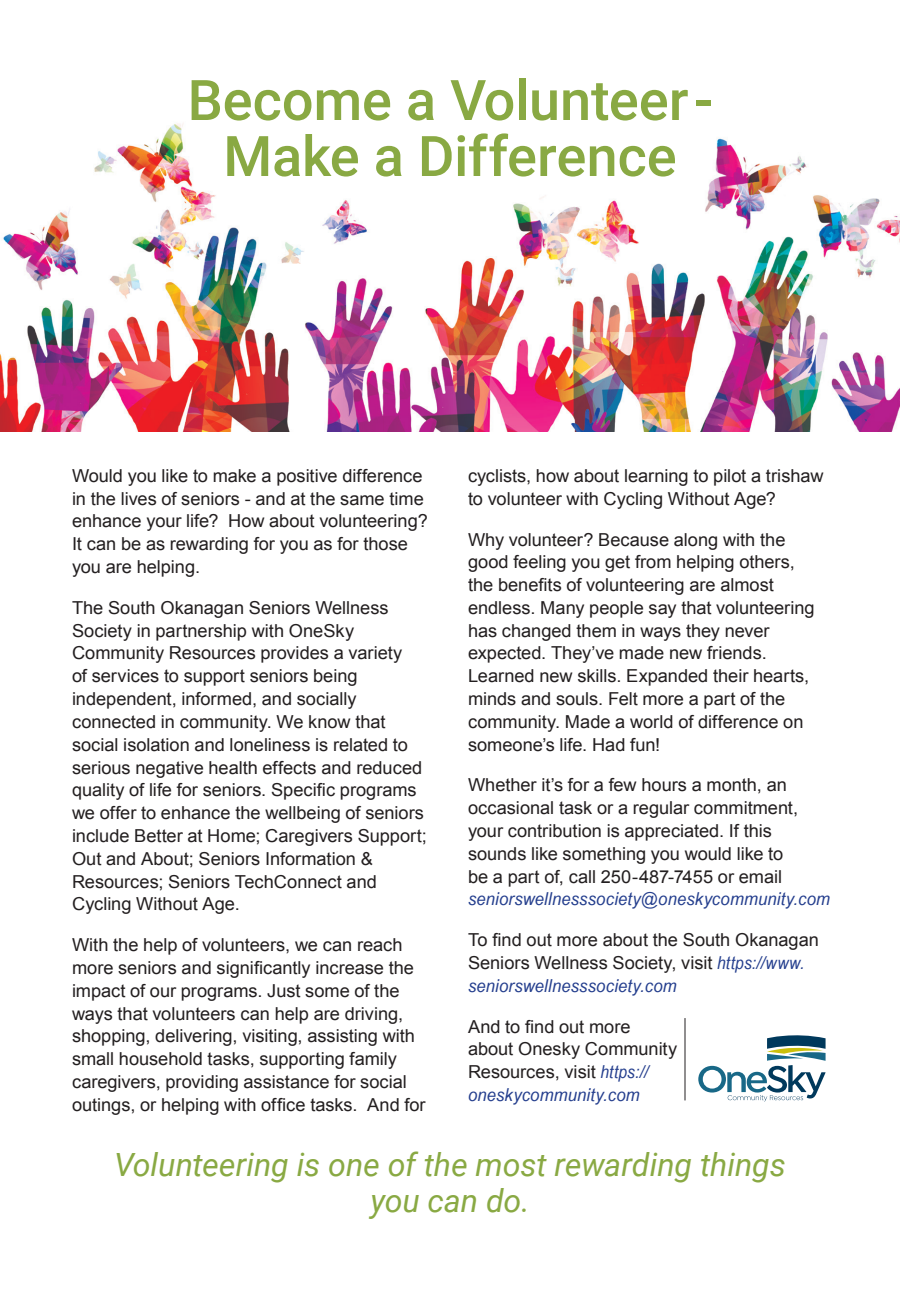
<style>
.page{position:relative;width:900px;height:1296px;background:#fff}
.page>*{position:absolute;margin:0;border:0;box-sizing:border-box;transform-origin:0 0}
.t1{font:500 56px/56px "Roboto";letter-spacing:-.005em;color:#89a943;text-align:center}
.t2{font:italic 32px/36px "Roboto";letter-spacing:-.005em;color:#89a943;text-align:center}
.t3{font:17.8px/22.8px "Arial";letter-spacing:-.005em;color:#231f20}
.t4{font:italic 17.8px "Arial Narrow";letter-spacing:.005em;color:#253f8e;scale:1.14 1}
.s1{font-family:"Arial Narrow";font-style:italic;color:#253f8e}
</style>
<div class="page">
<img style="left:0;top:123px;width:900px;height:309px">
<hr style="left:685px;top:1018px;width:1px;height:82px;background:#231f20">
<svg style="left:698px;top:1035px;width:128px;height:66px"></svg>
<h1 class="t1" style="left:188px;top:70px;width:526px">Become a Volunteer ‑<br>Make a Difference</h1>
<p class="t3" style="left:72px;top:464px;width:357px">Would you like to make a positive difference in the lives of seniors - and at the same time enhance your life? How about volunteering?<br>It can be as rewarding for you as for those you are helping.</p>
<p class="t3" style="left:72px;top:596px;width:357px">The South Okanagan Seniors Wellness Society in partnership with OneSky Community Resources provides a variety<br>of services to support seniors being independent, informed, and socially connected in community. We know that social isolation and loneliness is related to serious negative health effects and reduced quality of life for seniors. Specific programs we offer to enhance the wellbeing of seniors include Better at Home; Caregivers Support; Out and About; Seniors Information &amp; Resources; Seniors TechConnect and Cycling Without Age.</p>
<p class="t3" style="left:72px;top:934px;width:355px">With the help of volunteers, we can reach more seniors and significantly increase the impact of our programs. Just some of the ways that volunteers can help are driving, shopping, delivering, visiting, assisting with small household tasks, supporting family caregivers, providing assistance for social outings, or helping with office tasks. And for</p>
<p class="t3" style="left:468px;top:465px;width:357px">cyclists, how about learning to pilot a trishaw to volunteer with Cycling Without Age?</p>
<p class="t3" style="left:468px;top:528px;width:348px">Why volunteer? Because along with the good feeling you get from helping others, the benefits of volunteering are almost endless. Many people say that volunteering has changed them in ways they never expected. They’ve made new friends.<br>Learned new skills. Expanded their hearts, minds and souls. Felt more a part of the community. Made a world of difference on someone’s life. Had fun!</p>
<p class="t3" style="left:468px;top:774px;width:332px">Whether it’s for a few hours a month, an occasional task or a regular commitment, your contribution is appreciated. If this sounds like something you would like to be a part of, call 250-487-7455 or email</p>
<p class="t4" style="left:468px;top:887px;width:319px">seniorswellnesssociety@oneskycommunity.com</p>
<p class="t3" style="left:468px;top:929px;width:352px">To find out more about the South Okanagan<br>Seniors Wellness Society, visit <span class="s1">https://www.</span></p>
<p class="t4" style="left:468px;top:973px;width:185px">seniorswellnesssociety.com</p>
<p class="t3" style="left:468px;top:1015px;width:211px">And to find out more about Onesky Community<br>Resources, visit <span class="s1">https://</span></p>
<p class="t4" style="left:468px;top:1082px;width:152px">oneskycommunity.com</p>
<h2 class="t2" style="left:114px;top:1145px;width:673px">Volunteering is one of the most rewarding things you can do.</h2>
</div>
